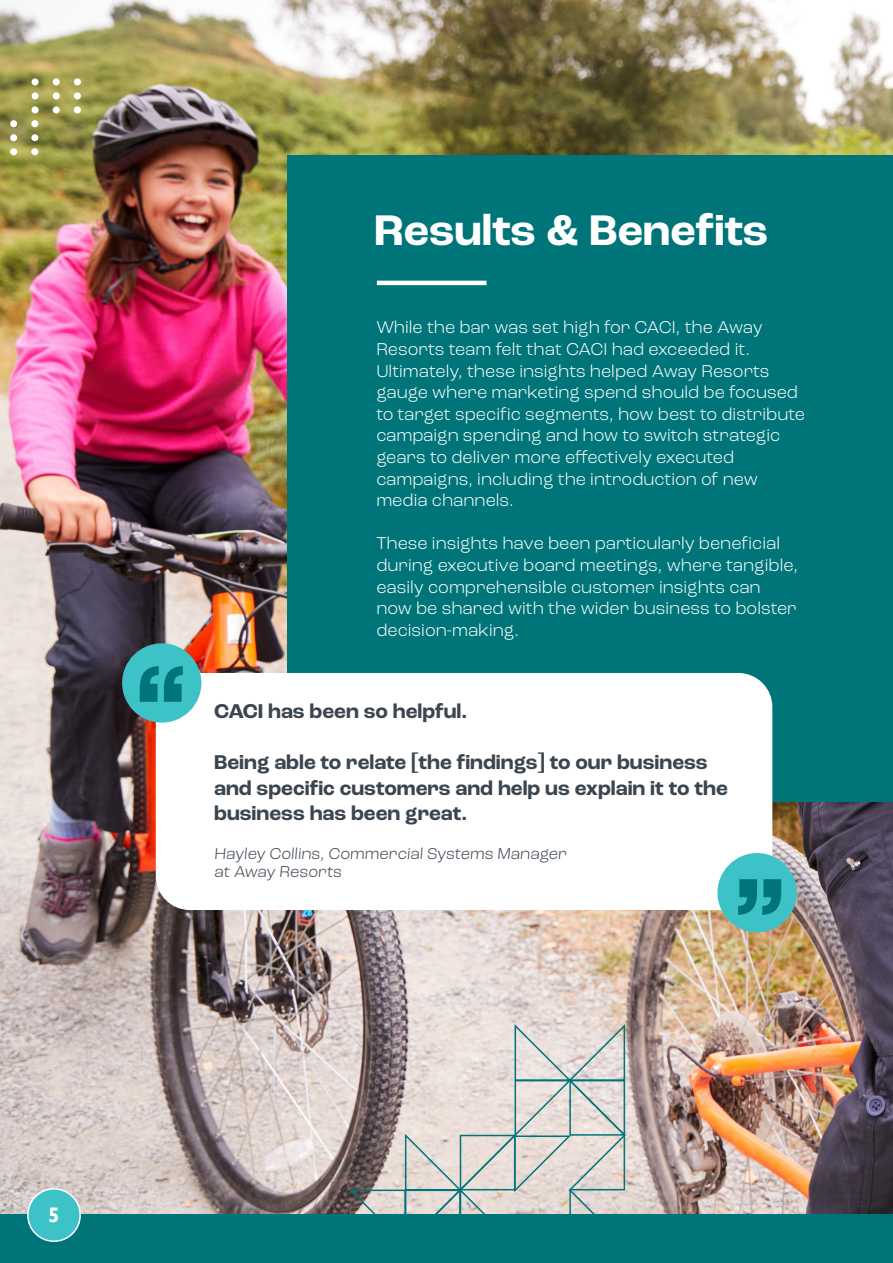
<style>
.page{position:relative;width:893px;height:1263px;background:#fff}
.page>*{position:absolute;margin:0;border:0;box-sizing:border-box;transform-origin:0 0}
.t1{font:700 120px "Roc Grotesk";color:#007579}
.t2{font:700 45px "Roc Grotesk";color:#fff}
.t3{font:700 21px/25.5px "Roc Grotesk";color:#3b454f}
.t4{font:700 21px "Gill Sans";color:#fff}
.t5{font:300 18px/21.6px "Roc Grotesk";color:#fff}
.t6{font:300 16.5px "Roc Grotesk";color:#3b454f}
</style>
<div class="page">
<img style="left:0;top:0;width:893px;height:1214px">
<svg style="left:347px;top:1022px;width:281px;height:192px"></svg>
<div style="left:0;top:1214px;width:893px;height:49px;background:#007579"></div>
<div style="left:32px;top:78px;width:7px;height:7px;background:#fff;border-radius:50%"></div>
<div style="left:53px;top:78px;width:7px;height:7px;background:#fff;border-radius:50%"></div>
<div style="left:74px;top:78px;width:7px;height:7px;background:#fff;border-radius:50%"></div>
<div style="left:32px;top:92px;width:7px;height:7px;background:#fff;border-radius:50%"></div>
<div style="left:53px;top:92px;width:7px;height:7px;background:#fff;border-radius:50%"></div>
<div style="left:74px;top:92px;width:7px;height:7px;background:#fff;border-radius:50%"></div>
<div style="left:32px;top:106px;width:7px;height:7px;background:#fff;border-radius:50%"></div>
<div style="left:53px;top:106px;width:7px;height:7px;background:#fff;border-radius:50%"></div>
<div style="left:74px;top:106px;width:7px;height:7px;background:#fff;border-radius:50%"></div>
<div style="left:10px;top:120px;width:7px;height:7px;background:#fff;border-radius:50%"></div>
<div style="left:31px;top:120px;width:7px;height:7px;background:#fff;border-radius:50%"></div>
<div style="left:10px;top:134px;width:7px;height:7px;background:#fff;border-radius:50%"></div>
<div style="left:31px;top:134px;width:7px;height:7px;background:#fff;border-radius:50%"></div>
<div style="left:10px;top:148px;width:7px;height:7px;background:#fff;border-radius:50%"></div>
<div style="left:31px;top:148px;width:7px;height:7px;background:#fff;border-radius:50%"></div>
<div style="left:288px;top:155px;width:605px;height:646px;background:#007579"></div>
<hr style="left:377px;top:281px;width:109px;height:4px;background:#fff">
<div style="left:28px;top:1189px;width:52px;height:52px;background:#3dc2c7;border-radius:50%"></div>
<div style="left:27px;top:1188px;width:54px;height:54px;border:2px solid #fff;border-radius:50%"></div>
<div style="left:156px;top:673px;width:616px;height:237px;background:#fff;border-radius:34px"></div>
<div style="left:122px;top:643px;width:79px;height:80px;background:#3dc2c7;border-radius:50%"></div>
<div style="left:717px;top:853px;width:80px;height:79px;background:#3dc2c7;border-radius:50%"></div>
<h1 class="t1" style="left:135px;top:633px;width:54px">“</h1>
<h2 class="t2" style="left:374px;top:202px;width:395px">Results &amp; Benefits</h2>
<p class="t5" style="left:376px;top:316px;width:430px">While the bar was set high for CACI, the Away Resorts team felt that CACI had exceeded it.<br>Ultimately, these insights helped Away Resorts gauge where marketing spend should be focused to target specific segments, how best to distribute campaign spending and how to switch strategic gears to deliver more effectively executed campaigns, including the introduction of new media channels.</p>
<p class="t5" style="left:376px;top:532px;width:423px">These insights have been particularly beneficial during executive board meetings, where tangible, easily comprehensible customer insights can now be shared with the wider business to bolster decision-making.</p>
<p class="t3" style="left:214px;top:699px;width:255px">CACI has been so helpful.</p>
<p class="t3" style="left:214px;top:750px;width:515px">Being able to relate [the findings] to our business and specific customers and help us explain it to the business has been great.</p>
<p class="t6" style="left:214px;top:844px;width:356px">Hayley Collins, Commercial Systems Manager</p>
<p class="t6" style="left:214px;top:862px;width:131px">at Away Resorts</p>
<h1 class="t1" style="left:786px;top:948px;width:54px;rotate:-180deg">“</h1>
<p class="t4" style="left:48px;top:1202px;width:13px">5</p>
</div>
